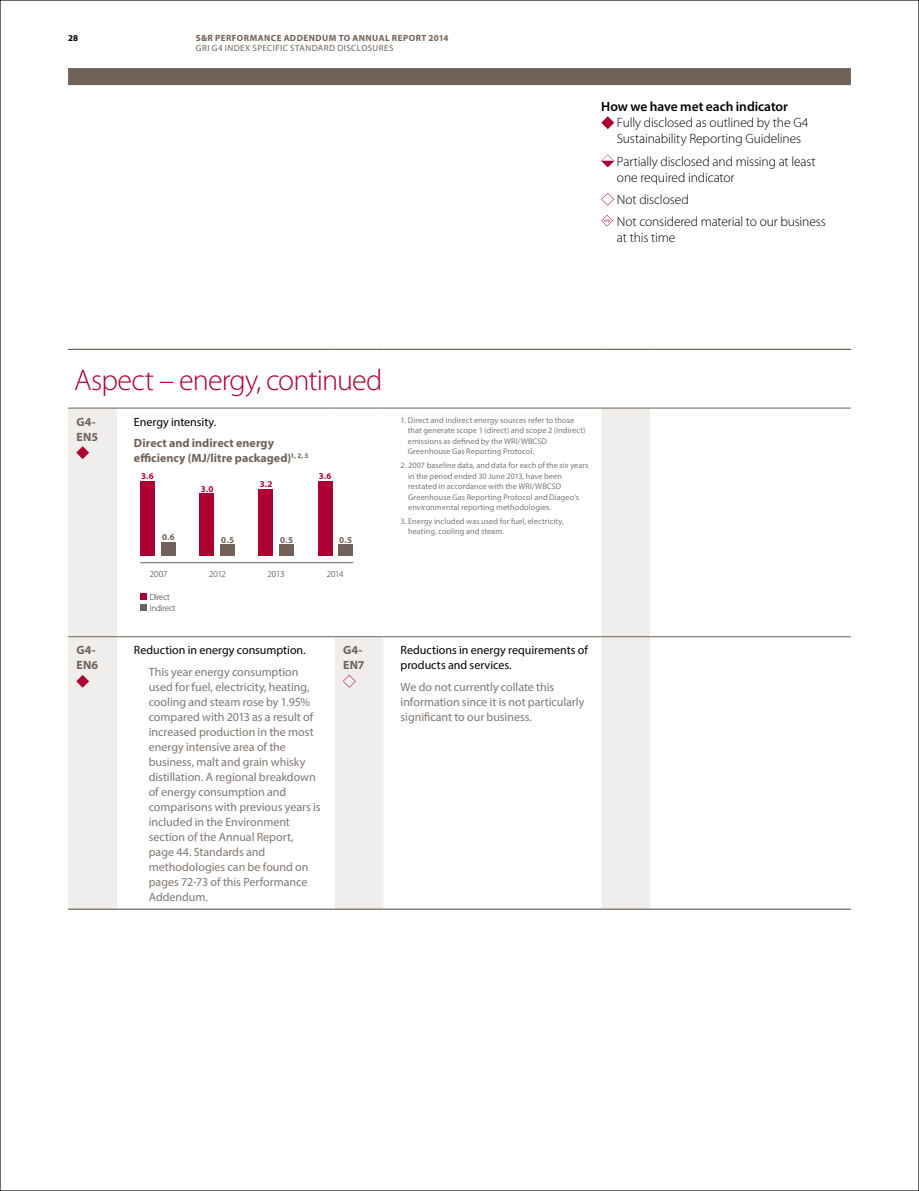
<style>
.page{position:relative;width:919px;height:1191px;background:#fff}
.page>*{position:absolute;margin:0;border:0;box-sizing:border-box;transform-origin:0 0}
.t1{font:300 30px "Myriad Pro";letter-spacing:-.03em;color:#ac0032}
.t2{font:300 13.5px/16px "Myriad Pro";letter-spacing:-.01em;color:#000}
.t3{font:600 13.5px "Myriad Pro";letter-spacing:-.005em;color:#000}
.t4{font:12px/15px "Myriad Pro";letter-spacing:-.005em;color:#7f7772}
.t5{font:12px/15px "Myriad Pro";color:#000}
.t6{font:700 12px/15px "Myriad Pro";letter-spacing:.005em;color:#706259}
.t7{font:700 9px "Myriad Pro";letter-spacing:.055em;color:#706259}
.t8{font:9px "Myriad Pro";letter-spacing:.045em;color:#706259}
.t9{font:300 9px/11.1px "Myriad Pro";letter-spacing:-.02em;color:#232021}
.t10{font:700 9px "Myriad Pro";color:#ac0032}
.t11{font:700 9px "Myriad Pro";color:#000}
.t12{font:8.25px/10.5px "Myriad Pro";letter-spacing:.01em;color:#7f7772}
.t13{font:4.8px "Myriad Pro";color:#ac0032}
</style>
<div class="page">
<div style="left:68px;top:68px;width:782px;height:17px;background:#706259"></div>
<svg style="left:601px;top:116px;width:13px;height:13px"></svg>
<svg style="left:601px;top:154px;width:13px;height:13px"></svg>
<svg style="left:601px;top:193px;width:13px;height:13px"></svg>
<svg style="left:601px;top:215px;width:11px;height:11px"></svg>
<svg style="left:68px;top:409px;width:582px;height:499px"></svg>
<hr style="left:334px;top:636px;width:49px;height:1px;background:#706259">
<hr style="left:383px;top:636px;width:218px;height:1px;background:#706259">
<hr style="left:650px;top:636px;width:200px;height:1px;background:#706259">
<hr style="left:68px;top:349px;width:49px;height:1px;background:#706259">
<hr style="left:117px;top:349px;width:217px;height:1px;background:#706259">
<hr style="left:334px;top:349px;width:49px;height:1px;background:#706259">
<hr style="left:383px;top:349px;width:218px;height:1px;background:#706259">
<hr style="left:601px;top:349px;width:49px;height:1px;background:#706259">
<hr style="left:650px;top:349px;width:200px;height:1px;background:#706259">
<hr style="left:68px;top:408px;width:49px;height:1px;background:#706259">
<hr style="left:117px;top:408px;width:217px;height:1px;background:#706259">
<hr style="left:334px;top:408px;width:49px;height:1px;background:#706259">
<hr style="left:383px;top:408px;width:218px;height:1px;background:#706259">
<hr style="left:650px;top:408px;width:200px;height:1px;background:#706259">
<hr style="left:68px;top:908px;width:49px;height:1px;background:#706259">
<hr style="left:117px;top:908px;width:217px;height:1px;background:#706259">
<hr style="left:334px;top:908px;width:49px;height:1px;background:#706259">
<hr style="left:383px;top:908px;width:218px;height:1px;background:#706259">
<hr style="left:650px;top:908px;width:200px;height:1px;background:#706259">
<hr style="left:117px;top:636px;width:217px;height:1px;background:#706259">
<hr style="left:68px;top:636px;width:49px;height:1px;background:#706259">
<hr style="left:601px;top:408px;width:49px;height:1px;background:#706259">
<hr style="left:601px;top:636px;width:49px;height:1px;background:#706259">
<hr style="left:601px;top:908px;width:49px;height:1px;background:#706259">
<svg style="left:77px;top:446px;width:12px;height:13px"></svg>
<div style="left:140px;top:481px;width:15px;height:75px;background:#ac0032"></div>
<div style="left:199px;top:493px;width:15px;height:63px;background:#ac0032"></div>
<div style="left:259px;top:489px;width:14px;height:67px;background:#ac0032"></div>
<div style="left:318px;top:481px;width:14px;height:75px;background:#ac0032"></div>
<div style="left:161px;top:542px;width:14px;height:14px;background:#706259"></div>
<div style="left:220px;top:545px;width:15px;height:11px;background:#706259"></div>
<div style="left:279px;top:545px;width:15px;height:11px;background:#706259"></div>
<div style="left:338px;top:545px;width:15px;height:11px;background:#706259"></div>
<hr style="left:140px;top:562px;width:213px;height:1px;background:#706259">
<div style="left:140px;top:593px;width:7px;height:7px;background:#ac0032"></div>
<div style="left:140px;top:605px;width:7px;height:6px;background:#706259"></div>
<svg style="left:77px;top:675px;width:12px;height:12px"></svg>
<svg style="left:343px;top:675px;width:13px;height:12px"></svg>
<p class="t11" style="left:68px;top:32px;width:12px">28</p>
<p class="t7" style="left:196px;top:32px;width:254px">S&amp;R PERFORMANCE ADDENDUM TO ANNUAL REPORT 2014</p>
<p class="t8" style="left:196px;top:43px;width:199px">GRI G4 INDEX SPECIFIC STANDARD DISCLOSURES</p>
<p class="t3" style="left:601px;top:98px;width:188px">How we have met each indicator</p>
<p class="t2" style="left:617px;top:115px;width:193px">Fully disclosed as outlined by the G4<br>Sustainability Reporting Guidelines</p>
<p class="t2" style="left:617px;top:153px;width:200px">Partially disclosed and missing at least one required indicator</p>
<p class="t2" style="left:617px;top:191px;width:73px">Not disclosed</p>
<p class="t13" style="left:604px;top:217px;width:8px">n/a</p>
<p class="t2" style="left:617px;top:214px;width:210px">Not considered material to our business at this time</p>
<h1 class="t1" style="left:74px;top:363px;width:310px">Aspect – energy, continued</h1>
<p class="t6" style="left:77px;top:414px;width:23px">G4-<br>EN5</p>
<p class="t5" style="left:134px;top:414px;width:84px">Energy intensity.</p>
<p class="t6" style="left:134px;top:435px;width:176px">Direct and indirect energy efficiency (MJ/litre packaged)<sup>1,</sup> <sup>2,</sup> <sup>3</sup></p>
<p class="t10" style="left:141px;top:470px;width:14px">3.6</p>
<p class="t10" style="left:319px;top:470px;width:14px">3.6</p>
<p class="t7" style="left:162px;top:531px;width:14px">0.6</p>
<p class="t10" style="left:201px;top:482px;width:14px">3.0</p>
<p class="t10" style="left:260px;top:478px;width:14px">3.2</p>
<p class="t7" style="left:221px;top:534px;width:14px">0.5</p>
<p class="t7" style="left:280px;top:534px;width:14px">0.5</p>
<p class="t7" style="left:339px;top:534px;width:14px">0.5</p>
<p class="t9" style="left:150px;top:568px;width:19px">2007</p>
<p class="t9" style="left:209px;top:568px;width:18px">2012</p>
<p class="t9" style="left:267px;top:568px;width:18px">2013</p>
<p class="t9" style="left:327px;top:568px;width:18px">2014</p>
<p class="t9" style="left:150px;top:591px;width:27px">Direct<br>Indirect</p>
<p class="t12" style="left:408px;top:414px;width:179px;text-indent:-7px">1. Direct and indirect energy sources refer to those that generate scope 1 (direct) and scope 2 (indirect) emissions as defined by the WRI/WBCSD Greenhouse Gas Reporting Protocol.</p>
<p class="t12" style="left:408px;top:460px;width:182px;text-indent:-8px">2. 2007 baseline data, and data for each of the six years in the period ended 30 June 2013, have been restated in accordance with the WRI/WBCSD Greenhouse Gas Reporting Protocol and Diageo’s environmental reporting methodologies.</p>
<p class="t12" style="left:408px;top:515px;width:157px;text-indent:-8px">3. Energy included was used for fuel, electricity, heating, cooling and steam.</p>
<p class="t6" style="left:77px;top:642px;width:23px">G4-<br>EN6</p>
<p class="t5" style="left:134px;top:642px;width:173px">Reduction in energy consumption.</p>
<p class="t4" style="left:149px;top:664px;width:173px">This year energy consumption used for fuel, electricity, heating, cooling and steam rose by 1.95% compared with 2013 as a result of increased production in the most energy intensive area of the business, malt and grain whisky distillation. A regional breakdown of energy consumption and comparisons with previous years is included in the Environment section of the Annual Report, page 44. Standards and methodologies can be found on pages 72-73 of this Performance<br>Addendum.</p>
<p class="t6" style="left:343px;top:642px;width:23px">G4-<br>EN7</p>
<p class="t5" style="left:400px;top:642px;width:189px">Reductions in energy requirements of products and services.</p>
<p class="t4" style="left:400px;top:679px;width:185px">We do not currently collate this information since it is not particularly significant to our business.</p>
</div>
